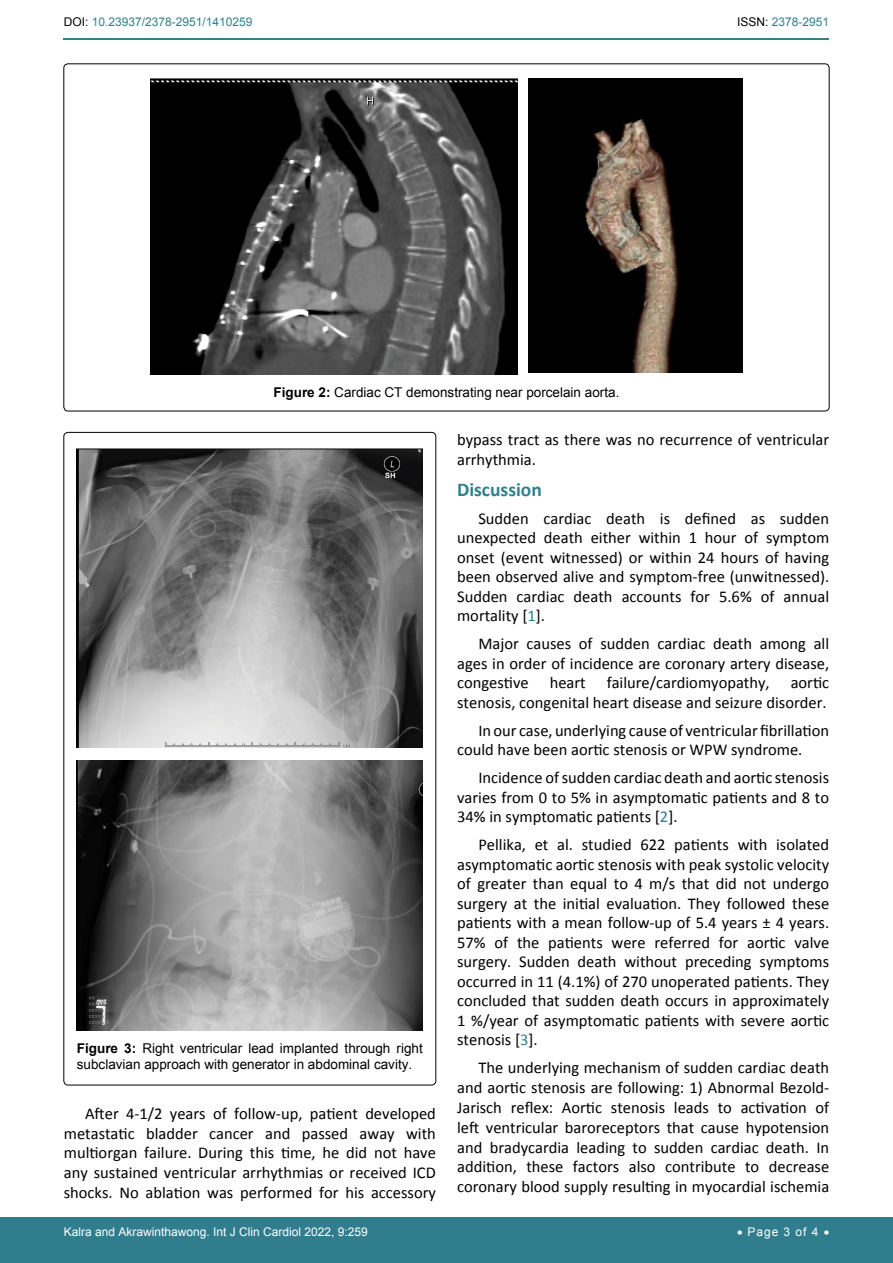
<style>
.page{position:relative;width:893px;height:1263px;background:#fff}
.page>*{position:absolute;margin:0;border:0;box-sizing:border-box;transform-origin:0 0}
.t1{font:700 19.5px "Calibri";color:#30808d}
.t2{font:16.5px/19.5px "Calibri";color:#000;text-align:justify}
.t3{font:13.5px/16.2px "Arial";color:#000}
.t4{font:12px "Arial";color:#fff}
.t5{font:12px "Arial";color:#30808d}
.s1{color:#000}
.s2{font-weight:700}
.s3{color:#30808d}
</style>
<div class="page">
<div style="left:0;top:1217px;width:893px;height:46px;background:#307d8d"></div>
<hr style="left:64px;top:38px;width:765px;height:2px;background:#30808d">
<img style="left:77px;top:448px;width:346px;height:300px">
<img style="left:77px;top:761px;width:345px;height:269px">
<img style="left:151px;top:78px;width:366px;height:296px">
<img style="left:528px;top:78px;width:214px;height:295px">
<p class="t5" style="left:64px;top:14px;width:190px"><span class="s1">DOI:</span> 10.23937/2378-2951/1410259</p>
<p class="t5" style="left:737px;top:14px;width:94px"><span class="s1">ISSN:</span> 2378-2951</p>
<p class="t3" style="left:274px;top:384px;width:347px"><span class="s2">Figure 2:</span> Cardiac CT demonstrating near porcelain aorta.</p>
<p class="t3" style="left:77px;top:1040px;width:347px"><span class="s2">Figure 3:</span> Right ventricular lead implanted through right subclavian approach with generator in abdominal cavity.</p>
<p class="t2" style="left:64px;top:1103px;width:374px;text-indent:21px">After 4-1/2 years of follow-up, patient developed metastatic bladder cancer and passed away with multiorgan failure. During this time, he did not have any sustained ventricular arrhythmias or received ICD shocks. No ablation was performed for his accessory</p>
<p class="t2" style="left:457px;top:429px;width:374px">bypass tract as there was no recurrence of ventricular arrhythmia.</p>
<p class="t1" style="left:457px;top:477px;width:86px">Discussion</p>
<p class="t2" style="left:457px;top:508px;width:374px;text-indent:21px">Sudden cardiac death is defined as sudden unexpected death either within 1 hour of symptom onset (event witnessed) or within 24 hours of having been observed alive and symptom-free (unwitnessed).<br>Sudden cardiac death accounts for 5.6% of annual mortality [<span class="s3">1</span>].</p>
<p class="t2" style="left:457px;top:634px;width:374px;text-indent:21px">Major causes of sudden cardiac death among all ages in order of incidence are coronary artery disease, congestive</p>
<p class="t2" style="left:550px;top:673px;width:38px">heart</p>
<p class="t2" style="left:607px;top:673px;width:165px">failure/cardiomyopathy,</p>
<p class="t2" style="left:457px;top:673px;width:374px;text-align:right">aortic<br>stenosis, congenital heart disease and seizure disorder.</p>
<p class="t2" style="left:457px;top:720px;width:373px;text-indent:21px">In our case, underlying cause of ventricular fibrillation could have been aortic stenosis or WPW syndrome.</p>
<p class="t2" style="left:457px;top:768px;width:374px;text-indent:21px">Incidence of sudden cardiac death and aortic stenosis varies from 0 to 5% in asymptomatic patients and 8 to 34% in symptomatic patients [<span class="s3">2</span>].</p>
<p class="t2" style="left:457px;top:835px;width:374px;text-indent:21px">Pellika, et al. studied 622 patients with isolated asymptomatic aortic stenosis with peak systolic velocity of greater than equal to 4 m/s that did not undergo surgery at the initial evaluation. They followed these patients with a mean follow-up of 5.4 years ± 4 years.<br>57% of the patients were referred for aortic valve surgery. Sudden death without preceding symptoms occurred in 11 (4.1%) of 270 unoperated patients. They concluded that sudden death occurs in approximately 1 %/year of asymptomatic patients with severe aortic stenosis [<span class="s3">3</span>].</p>
<p class="t2" style="left:457px;top:1058px;width:374px;text-indent:21px">The underlying mechanism of sudden cardiac death and aortic stenosis are following: 1) Abnormal Bezold-Jarisch reflex: Aortic stenosis leads to activation of left ventricular baroreceptors that cause hypotension and bradycardia leading to sudden cardiac death. In addition, these factors also contribute to decrease coronary blood supply resulting in myocardial ischemia</p>
<p class="t4" style="left:64px;top:1223px;width:306px">Kalra and Akrawinthawong. Int J Clin Cardiol 2022, 9:259</p>
<p class="t4" style="left:737px;top:1223px;width:94px">• Page 3 of 4 •</p>
</div>
